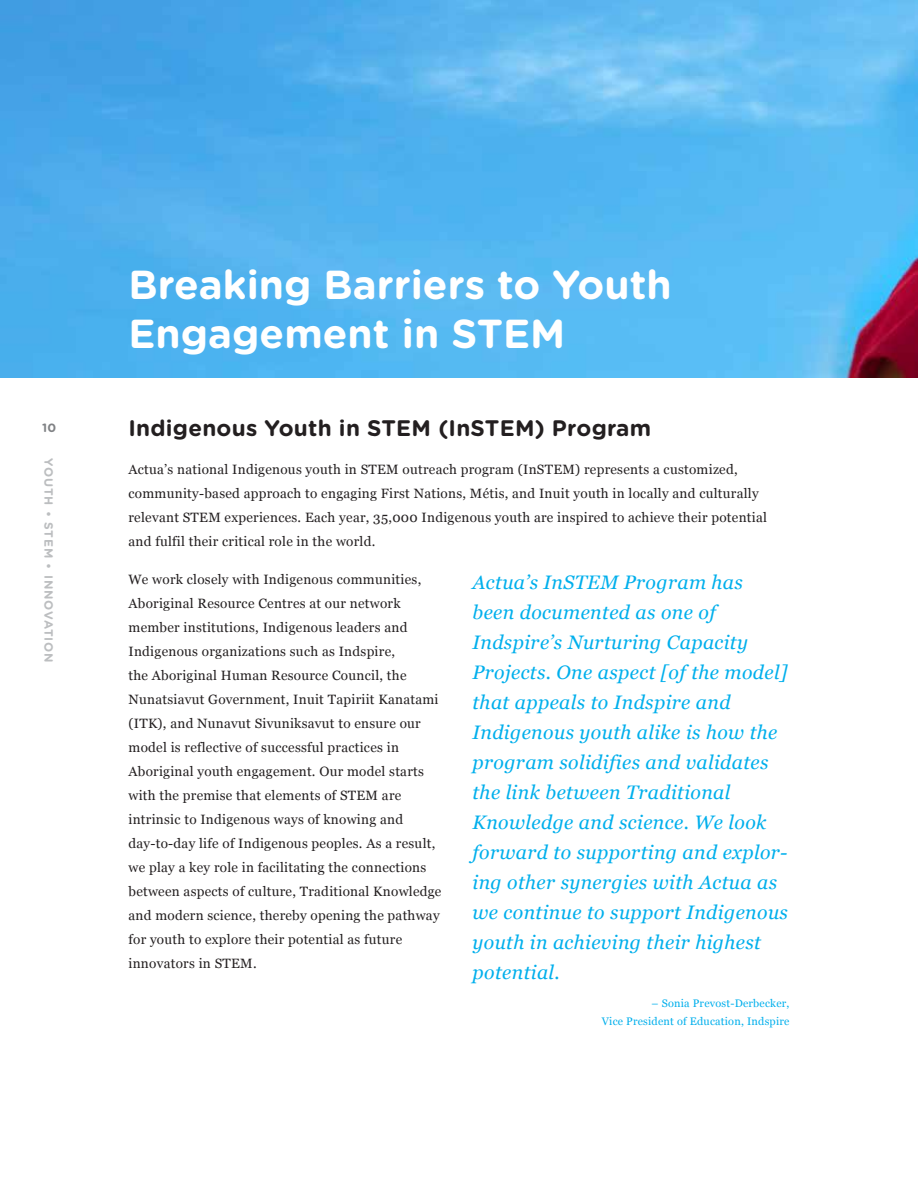
<style>
.page{position:relative;width:918px;height:1188px;background:#fff}
.page>*{position:absolute;margin:0;border:0;box-sizing:border-box;transform-origin:0 0}
.t1{font:700 40.5px/48.6px "Gotham Rounded";color:#fff}
.t2{font:700 22.5px "Gotham Rounded";letter-spacing:.01em;color:#231f20}
.t3{font:italic 19.5px/30px "Georgia";letter-spacing:.02em;color:#00afec}
.t4{font:13.5px/24px "Georgia";letter-spacing:.02em;color:#231f20}
.t5{font:700 12px "Gotham Rounded";letter-spacing:.07em;color:#bcbec0}
.t6{font:700 12px "Gotham Rounded";color:#808285}
.t7{font:10.95px/18px "Georgia";letter-spacing:.02em;color:#00afec;text-align:right}
</style>
<div class="page">
<img style="left:0;top:0;width:918px;height:378px">
<p class="t6" style="left:42px;top:419px;width:15px">10</p>
<p class="t5" style="left:57px;top:458px;width:206px;rotate:90deg">YOUTH • STEM • INNOVATION</p>
<h1 class="t1" style="left:129px;top:259px;width:545px">Breaking Barriers to Youth<br>Engagement in STEM</h1>
<h2 class="t2" style="left:129px;top:412px;width:524px">Indigenous Youth in STEM (InSTEM) Program</h2>
<p class="t4" style="left:129px;top:457px;width:640px">Actua’s national Indigenous youth in STEM outreach program (InSTEM) represents a customized, community-based approach to engaging First Nations, Métis, and Inuit youth in locally and culturally relevant STEM experiences. Each year, 35,000 Indigenous youth are inspired to achieve their potential and fulfil their critical role in the world.</p>
<p class="t4" style="left:129px;top:566px;width:314px">We work closely with Indigenous communities, Aboriginal Resource Centres at our network member institutions, Indigenous leaders and Indigenous organizations such as Indspire,<br>the Aboriginal Human Resource Council, the Nunatsiavut Government, Inuit Tapiriit Kanatami (ITK), and Nunavut Sivuniksavut to ensure our model is reflective of successful practices in Aboriginal youth engagement. Our model starts with the premise that elements of STEM are intrinsic to Indigenous ways of knowing and day-to-day life of Indigenous peoples. As a result, we play a key role in facilitating the connections between aspects of culture, Traditional Knowledge and modern science, thereby opening the pathway for youth to explore their potential as future innovators in STEM.</p>
<p class="t3" style="left:472px;top:567px;width:317px">Actua’s InSTEM Program has been documented as one of<br>Indspire’s Nurturing Capacity<br>Projects. One aspect [of the model] that appeals to Indspire and<br>Indigenous youth alike is how the program solidifies and validates the link between Traditional<br>Knowledge and science. We look forward to supporting and explor&shy;ing other synergies with Actua as we continue to support Indigenous youth in achieving their highest potential.</p>
<p class="t7" style="left:602px;top:994px;width:189px">– Sonia Prevost-Derbecker,<br>Vice President of Education, Indspire</p>
</div>
